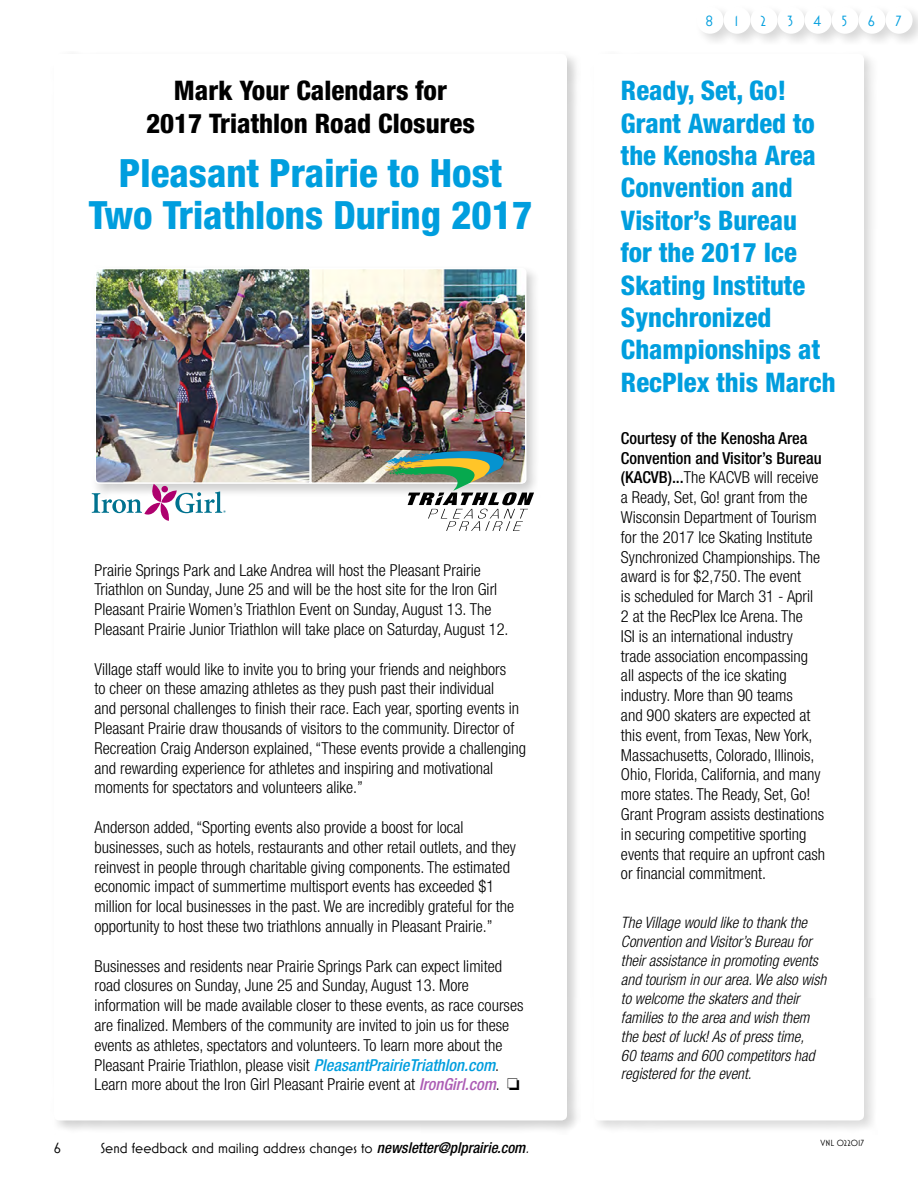
<style>
.page{position:relative;width:918px;height:1188px;background:#fff}
.page>*{position:absolute;margin:0;border:0;box-sizing:border-box;transform-origin:0 0}
.t1{font:800 condensed 39px/42px "Helvetica Neue LT Std";color:#009ede;text-align:center}
.t2{font:800 condensed 27px/32.4px "Helvetica Neue LT Std";color:#009ede}
.t3{font:800 condensed 27px/32.4px "Helvetica Neue LT Std";color:#000;text-align:center}
.t4{font:300 condensed 16.5px/19.8px "Helvetica Neue LT Std";color:#000}
.t5{font:italic 300 condensed 15.75px/18.9px "Helvetica Neue LT Std";color:#000}
.t6{font:15px "Mostra Nuova";color:#000}
.t7{font:15px "Mostra Nuova Alt A";color:#009ede}
.t8{font:9px "Mostra Nuova";color:#000}
.s1{font-weight:500;font-style:italic;color:#009ede}
.s2{font-weight:500;font-style:italic;color:#ac5cb4}
.s3{font-weight:500}
.s4{font-family:"Helvetica Neue LT Std";font-weight:500;font-style:italic;font-stretch:condensed}
.s5{font-family:"Helvetica Neue LT Std";font-weight:300;font-style:italic;font-stretch:condensed}
</style>
<div class="page">
<div style="left:51px;top:51px;width:530px;height:1083px;background:#000;opacity:.2"></div>
<div style="left:54px;top:54px;width:513px;height:1066px;background:#fff;border-radius:5px"></div>
<div style="left:591px;top:51px;width:287px;height:1083px;background:#000;opacity:.15"></div>
<div style="left:594px;top:54px;width:270px;height:1066px;background:#fff;border-radius:5px"></div>
<div style="left:91px;top:265px;width:449px;height:233px;background:#000;opacity:.2"></div>
<img style="left:94px;top:267px;width:215px;height:218px">
<img style="left:309px;top:267px;width:218px;height:218px">
<svg style="left:92px;top:484px;width:134px;height:37px"></svg>
<svg style="left:384px;top:451px;width:150px;height:80px"></svg>
<div style="left:694px;top:4px;width:44px;height:44px;background:#000;opacity:.15"></div>
<div style="left:697px;top:7px;width:27px;height:27px;background:#fff;border-radius:50%"></div>
<div style="left:721px;top:4px;width:44px;height:44px;background:#000;opacity:.15"></div>
<div style="left:724px;top:7px;width:27px;height:27px;background:#fff;border-radius:50%"></div>
<div style="left:748px;top:4px;width:44px;height:44px;background:#000;opacity:.15"></div>
<div style="left:751px;top:7px;width:27px;height:27px;background:#fff;border-radius:50%"></div>
<div style="left:775px;top:4px;width:44px;height:44px;background:#000;opacity:.15"></div>
<div style="left:778px;top:7px;width:27px;height:27px;background:#fff;border-radius:50%"></div>
<div style="left:802px;top:4px;width:44px;height:44px;background:#000;opacity:.15"></div>
<div style="left:805px;top:7px;width:27px;height:27px;background:#fff;border-radius:50%"></div>
<div style="left:829px;top:4px;width:44px;height:44px;background:#000;opacity:.15"></div>
<div style="left:832px;top:7px;width:27px;height:27px;background:#fff;border-radius:50%"></div>
<div style="left:856px;top:4px;width:44px;height:44px;background:#000;opacity:.15"></div>
<div style="left:859px;top:7px;width:27px;height:27px;background:#fff;border-radius:50%"></div>
<div style="left:883px;top:4px;width:35px;height:44px;background:#000;opacity:.15"></div>
<div style="left:886px;top:7px;width:27px;height:27px;background:#fff;border-radius:50%"></div>
<h2 class="t3" style="left:146px;top:74px;width:330px">Mark Your Calendars for<br>2017 Triathlon Road Closures</h2>
<h1 class="t1" style="left:89px;top:152px;width:445px">Pleasant Prairie to Host<br>Two Triathlons During 2017</h1>
<p class="t4" style="left:94px;top:560px;width:416px">Prairie Springs Park and Lake Andrea will host the Pleasant Prairie Triathlon on Sunday, June 25 and will be the host site for the Iron Girl Pleasant Prairie Women’s Triathlon Event on Sunday, August 13. The Pleasant Prairie Junior Triathlon will take place on Saturday, August 12.</p>
<p class="t4" style="left:94px;top:659px;width:433px">Village staff would like to invite you to bring your friends and neighbors<br>to cheer on these amazing athletes as they push past their individual<br>and personal challenges to finish their race. Each year, sporting events in Pleasant Prairie draw thousands of visitors to the community. Director of Recreation Craig Anderson explained, “These events provide a challenging and rewarding experience for athletes and inspiring and motivational moments for spectators and volunteers alike.”</p>
<p class="t4" style="left:94px;top:817px;width:423px">Anderson added, “Sporting events also provide a boost for local businesses, such as hotels, restaurants and other retail outlets, and they reinvest in people through charitable giving components. The estimated economic impact of summertime multisport events has exceeded $1 million for local businesses in the past. We are incredibly grateful for the opportunity to host these two triathlons annually in Pleasant Prairie.”</p>
<p class="t4" style="left:94px;top:956px;width:430px">Businesses and residents near Prairie Springs Park can expect limited road closures on Sunday, June 25 and Sunday, August 13. More information will be made available closer to these events, as race courses are finalized. Members of the community are invited to join us for these events as athletes, spectators and volunteers. To learn more about the Pleasant Prairie Triathlon, please visit <span class="s1">PleasantPrairieTriathlon.com</span>.<br>Learn more about the Iron Girl Pleasant Prairie event at <span class="s2">IronGirl.com</span>. □</p>
<p class="t7" style="left:705px;top:13px;width:9px">8</p>
<p class="t7" style="left:734px;top:13px;width:6px">1</p>
<p class="t7" style="left:761px;top:13px;width:7px">2</p>
<p class="t7" style="left:788px;top:13px;width:7px">3</p>
<p class="t7" style="left:813px;top:13px;width:9px">4</p>
<p class="t7" style="left:842px;top:13px;width:7px">5</p>
<p class="t7" style="left:868px;top:13px;width:9px">6</p>
<p class="t7" style="left:895px;top:13px;width:7px">7</p>
<h2 class="t2" style="left:621px;top:74px;width:216px">Ready, Set, Go!<br>Grant Awarded to the Kenosha Area<br>Convention and<br>Visitor’s Bureau<br>for the 2017 Ice<br>Skating Institute<br>Synchronized<br>Championships at<br>RecPlex this March</h2>
<p class="t4" style="left:621px;top:428px;width:206px"><span class="s3">Courtesy of the Kenosha Area<br>Convention and Visitor’s Bureau (KACVB)...</span>The KACVB will receive a Ready, Set, Go! grant from the<br>Wisconsin Department of Tourism for the 2017 Ice Skating Institute<br>Synchronized Championships. The award is for $2,750. The event<br>is scheduled for March 31 - April<br>2 at the RecPlex Ice Arena. The<br>ISI is an international industry trade association encompassing all aspects of the ice skating industry. More than 90 teams<br>and 900 skaters are expected at this event, from Texas, New York,<br>Massachusetts, Colorado, Illinois,<br>Ohio, Florida, California, and many more states. The Ready, Set, Go!<br>Grant Program assists destinations in securing competitive sporting events that require an upfront cash or financial commitment.</p>
<p class="t5" style="left:621px;top:914px;width:207px">The Village would like to thank the Convention and Visitor’s Bureau for their assistance in promoting events and tourism in our area. We also wish to welcome the skaters and their families to the area and wish them the best of luck! As of press time,<br>60 teams and 600 competitors had registered for the event.</p>
<p class="t6" style="left:54px;top:1139px;width:9px">6</p>
<p class="t6" style="left:100px;top:1139px;width:430px">Send feedback and mailing address changes to <span class="s4">newsletter@plprairie.com</span><span class="s5">.</span></p>
<p class="t8" style="left:821px;top:1138px;width:45px">VNL 022017</p>
</div>
